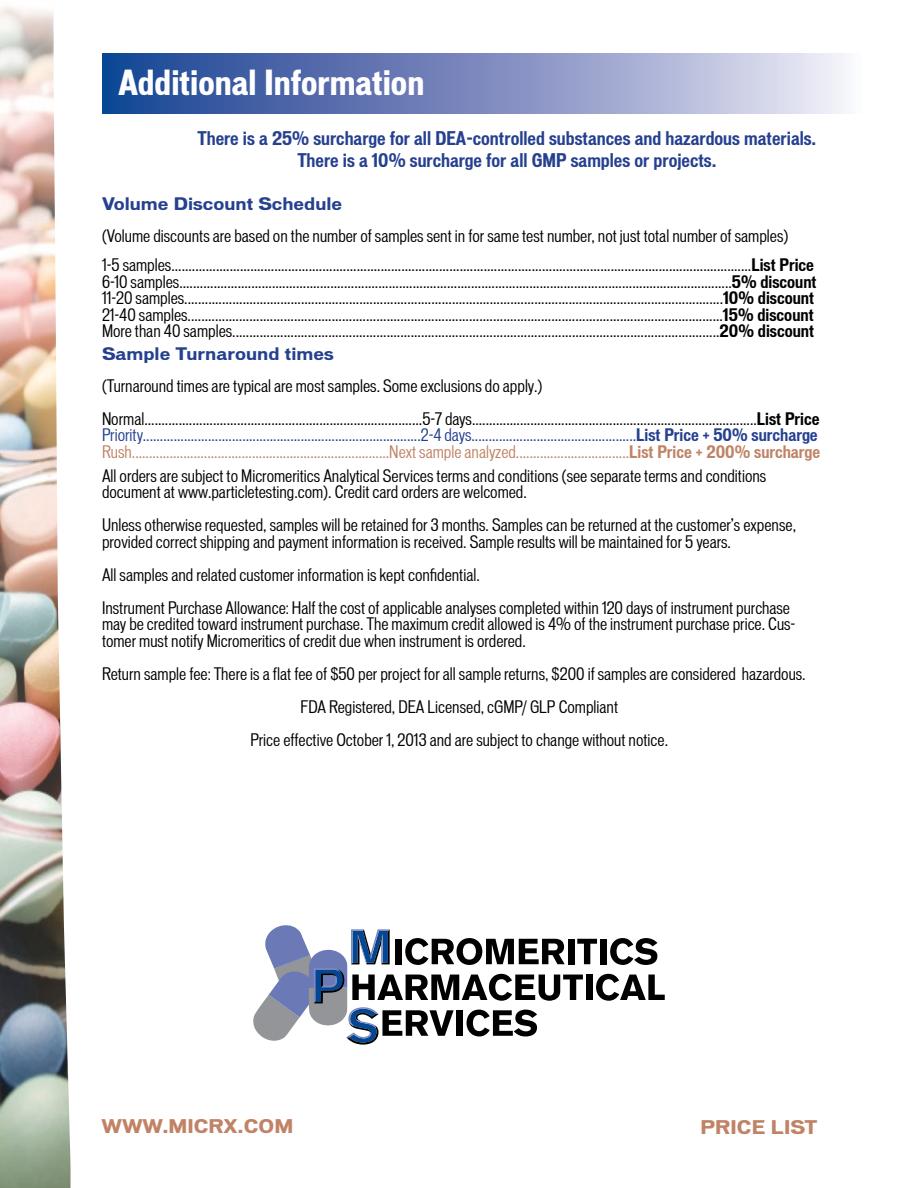
<style>
.page{position:relative;width:918px;height:1188px;background:#fff}
.page>*{position:absolute;margin:0;border:0;box-sizing:border-box;transform-origin:0 0}
.t1{font:700 expanded 33px "Vonnes";color:#fff}
.t2{font:700 condensed 18px/21.6px "Vonnes";color:#25408f;text-align:center}
.t3{font:700 18px "Vonnes";color:#c08366}
.t4{font:condensed 16.5px/16.5px "Vonnes";color:#000}
.t5{font:condensed 16.5px/16.5px "Vonnes";color:#25408f}
.t6{font:700 16.5px "Vonnes";color:#25408f}
.s1{font-weight:700}
.s2{color:#c08366}
.s3{font-weight:700;color:#c08366}
</style>
<div class="page">
<svg style="left:253px;top:925px;width:412px;height:120px"></svg>
<div style="left:102px;top:54px;width:762px;height:59px;background:linear-gradient(to right,#113a8e,#f1eaf6)"></div>
<img style="left:0;top:6px;width:70px;height:1182px">
<h1 class="t1" style="left:118px;top:63px;width:307px">Additional Information</h1>
<p class="t2" style="left:198px;top:128px;width:620px">There is a 25% surcharge for all DEA-controlled substances and hazardous materials.<br>There is a 10% surcharge for all GMP samples or projects.</p>
<p class="t6" style="left:102px;top:194px;width:242px">Volume Discount Schedule</p>
<p class="t4" style="left:102px;top:227px;width:688px">(Volume discounts are based on the number of samples sent in for same test number, not just total number of samples)</p>
<p class="t4" style="left:102px;top:257px;width:716px">1-5 samples.........................................................................................................................................................................<span class="s1">List Price </span>6-10 samples.................................................................................................................................................................<span class="s1">5% discount </span>11-20 samples.............................................................................................................................................................<span class="s1">10% discount </span>21-40 samples............................................................................................................................................................<span class="s1">15% discount </span>More than 40 samples..............................................................................................................................................<span class="s1">20% discount</span></p>
<p class="t4" style="left:102px;top:369px;width:719px;line-height:33px">(Turnaround times are typical are most samples. Some exclusions do apply.)<br>Normal.................................................................................5-7 days...................................................................................<span class="s1">List Price</span></p>
<p class="t5" style="left:102px;top:427px;width:720px">Priority.................................................................................2-4 days................................................<span class="s1">List Price + 50% surcharge<br></span><span class="s2">Rush...........................................................................Next sample analyzed.................................</span><span class="s3">List Price + 200% surcharge</span></p>
<p class="t6" style="left:102px;top:344px;width:233px">Sample Turnaround times</p>
<p class="t4" style="left:102px;top:468px;width:666px">All orders are subject to Micromeritics Analytical Services terms and conditions (see separate terms and conditions document at www.particletesting.com). Credit card orders are welcomed.</p>
<p class="t4" style="left:102px;top:517px;width:696px">Unless otherwise requested, samples will be retained for 3 months. Samples can be returned at the customer’s expense, provided correct shipping and payment information is received. Sample results will be maintained for 5 years.</p>
<p class="t4" style="left:102px;top:558px;width:690px;line-height:33px">All samples and related customer information is kept confidential.<br>Instrument Purchase Allowance: Half the cost of applicable analyses completed within 120 days of instrument purchase</p>
<p class="t4" style="left:102px;top:616px;width:695px">may be credited toward instrument purchase. The maximum credit allowed is 4% of the instrument purchase price. Cus&shy;tomer must notify Micromeritics of credit due when instrument is ordered.</p>
<p class="t4" style="left:102px;top:666px;width:705px">Return sample fee: There is a flat fee of $50 per project for all sample returns, $200 if samples are considered hazardous.</p>
<p class="t4" style="left:301px;top:699px;width:319px">FDA Registered, DEA Licensed, cGMP/ GLP Compliant</p>
<p class="t4" style="left:251px;top:732px;width:419px">Price effective October 1, 2013 and are subject to change without notice.</p>
<p class="t3" style="left:101px;top:1116px;width:193px">WWW.MICRX.COM</p>
<p class="t3" style="left:701px;top:1116px;width:118px">PRICE LIST</p>
</div>
